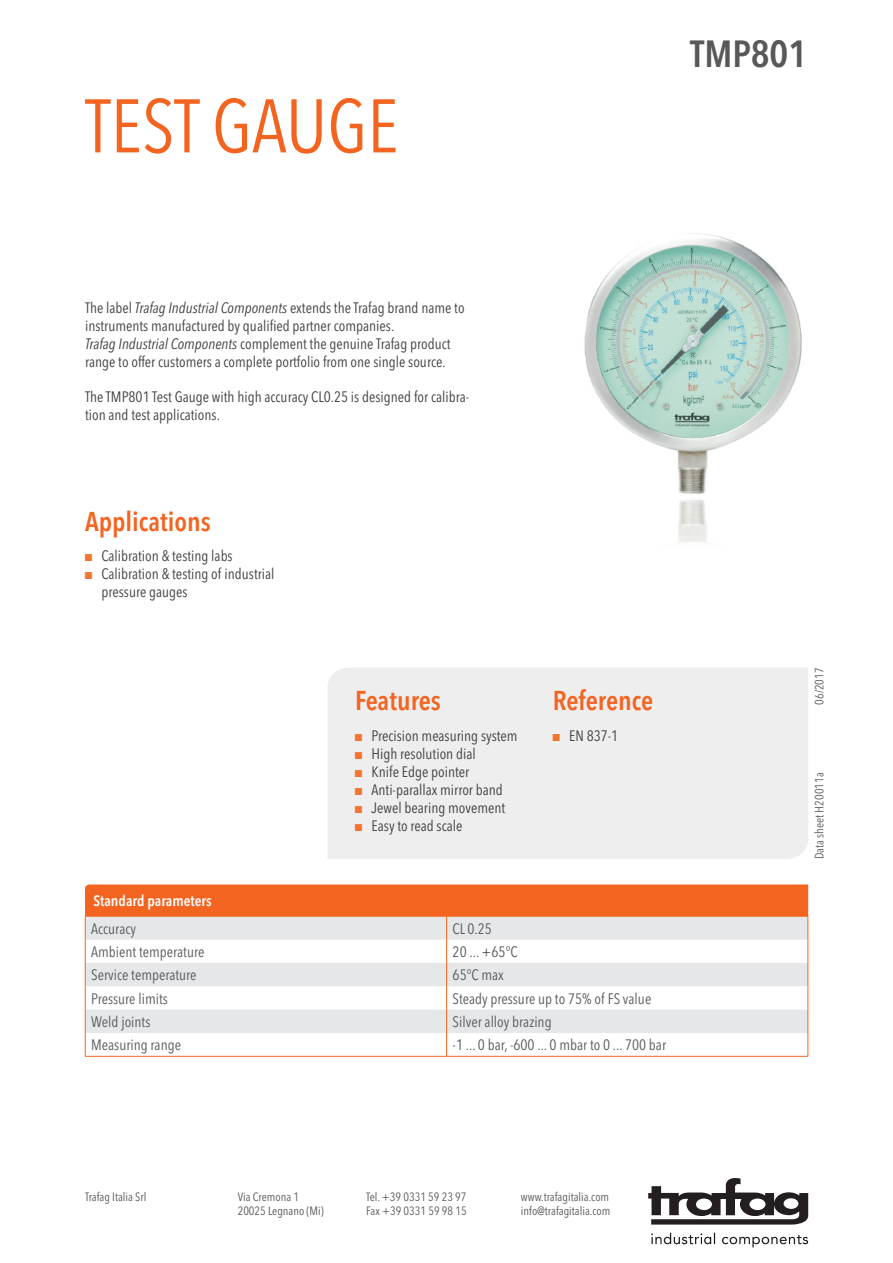
<style>
.page{position:relative;width:893px;height:1263px;background:#fff}
.page>*{position:absolute;margin:0;border:0;box-sizing:border-box;transform-origin:0 0}
.titolo_scheda{font:condensed 75px "Avenir Next LT Pro";color:#f36421}
.t1{font:600 condensed 37.5px "Avenir Next LT Pro";color:#57585a}
.titolo_disegni{font:600 condensed 27px "Avenir Next LT Pro";color:#f36421}
.t2{font:condensed 15px/18px "Avenir Next LT Pro";color:#3e3e3f}
.testo_tabelle{font:condensed 15px "Avenir Next LT Pro";color:#57585a}
.titolo_tab{font:600 condensed 15px "Avenir Next LT Pro";color:#fff}
.t3{font:condensed 12px/14.4px "Avenir Next LT Pro";color:#57585a}
.s1{font-style:italic}
.s2{font-family:"Arial Narrow";font-stretch:normal;color:#f37431}
</style>
<div class="page">
<svg style="left:722px;top:1235px;width:86px;height:12px"></svg>
<svg style="left:651px;top:1233px;width:64px;height:11px"></svg>
<svg style="left:648px;top:1178px;width:160px;height:46px"></svg>
<div style="left:328px;top:668px;width:480px;height:191px;background:#eeeeef"></div>
<hr style="left:85px;top:1056px;width:362px;height:1px;background:#f36421">
<hr style="left:447px;top:1056px;width:361px;height:1px;background:#f36421">
<svg style="left:85px;top:884px;width:724px;height:172px"></svg>
<img style="left:584px;top:233px;width:218px;height:309px">
<p class="titolo_scheda" style="left:85px;top:81px;width:315px">TEST GAUGE</p>
<h2 class="t1" style="left:690px;top:31px;width:119px">TMP801</h2>
<p class="t2" style="left:85px;top:299px;width:381px">The label <span class="s1">Trafag Industrial Components</span> extends the Trafag brand name to instruments manufactured by qualified partner companies.<br><span class="s1">Trafag Industrial Components</span> complement the genuine Trafag product range to offer customers a complete portfolio from one single source.</p>
<p class="t2" style="left:85px;top:388px;width:386px">The TMP801 Test Gauge with high accuracy CL0.25 is designed for calibra&shy;tion and test applications.</p>
<p class="titolo_disegni" style="left:85px;top:505px;width:127px">Applications</p>
<p class="t2" style="left:85px;top:547px;width:149px"><span class="s2">■</span> Calibration &amp; testing labs</p>
<p class="t2" style="left:102px;top:565px;width:175px;text-indent:-16px"><span class="s2">■</span> Calibration &amp; testing of industrial pressure gauges</p>
<p class="titolo_tab" style="left:94px;top:891px;width:120px">Standard parameters</p>
<h3 class="titolo_disegni" style="left:355px;top:684px;width:87px">Features</h3>
<p class="t2" style="left:355px;top:727px;width:164px"><span class="s2">■</span> Precision measuring system</p>
<p class="t2" style="left:355px;top:745px;width:122px"><span class="s2">■</span> High resolution dial</p>
<p class="t2" style="left:355px;top:763px;width:116px"><span class="s2">■</span> Knife Edge pointer</p>
<p class="t2" style="left:355px;top:781px;width:149px"><span class="s2">■</span> Anti-parallax mirror band</p>
<p class="t2" style="left:355px;top:799px;width:152px"><span class="s2">■</span> Jewel bearing movement</p>
<p class="t2" style="left:355px;top:817px;width:109px"><span class="s2">■</span> Easy to read scale</p>
<h3 class="titolo_disegni" style="left:553px;top:684px;width:102px">Reference</h3>
<p class="t2" style="left:553px;top:727px;width:67px"><span class="s2">■</span> EN 837-1</p>
<p class="testo_tabelle" style="left:91px;top:919px;width:46px">Accuracy</p>
<p class="testo_tabelle" style="left:453px;top:919px;width:41px">CL 0.25</p>
<p class="testo_tabelle" style="left:91px;top:943px;width:115px">Ambient temperature</p>
<p class="testo_tabelle" style="left:453px;top:943px;width:67px">20 ... +65°C</p>
<p class="testo_tabelle" style="left:91px;top:966px;width:107px">Service temperature</p>
<p class="testo_tabelle" style="left:453px;top:966px;width:53px">65°C max</p>
<p class="testo_tabelle" style="left:91px;top:989px;width:78px">Pressure limits</p>
<p class="testo_tabelle" style="left:453px;top:989px;width:200px">Steady pressure up to 75% of FS value</p>
<p class="testo_tabelle" style="left:91px;top:1013px;width:61px">Weld joints</p>
<p class="testo_tabelle" style="left:453px;top:1013px;width:101px">Silver alloy brazing</p>
<p class="testo_tabelle" style="left:91px;top:1036px;width:91px">Measuring range</p>
<p class="testo_tabelle" style="left:453px;top:1036px;width:215px">-1 ... 0 bar, -600 ... 0 mbar to 0 ... 700 bar</p>
<p class="t3" style="left:85px;top:1189px;width:63px">Trafag Italia Srl</p>
<p class="t3" style="left:238px;top:1189px;width:88px">Via Cremona 1<br>20025 Legnano (Mi)</p>
<p class="t3" style="left:366px;top:1189px;width:102px">Tel. +39 0331 59 23 97<br>Fax +39 0331 59 98 15</p>
<p class="t3" style="left:521px;top:1189px;width:91px">www.trafagitalia.com info@trafagitalia.com</p>
<p class="t3" style="left:812px;top:704px;width:38px;rotate:-90deg">06/2017</p>
<p class="t3" style="left:812px;top:859px;width:88px;rotate:-90deg">Data sheet H20011a</p>
</div>
